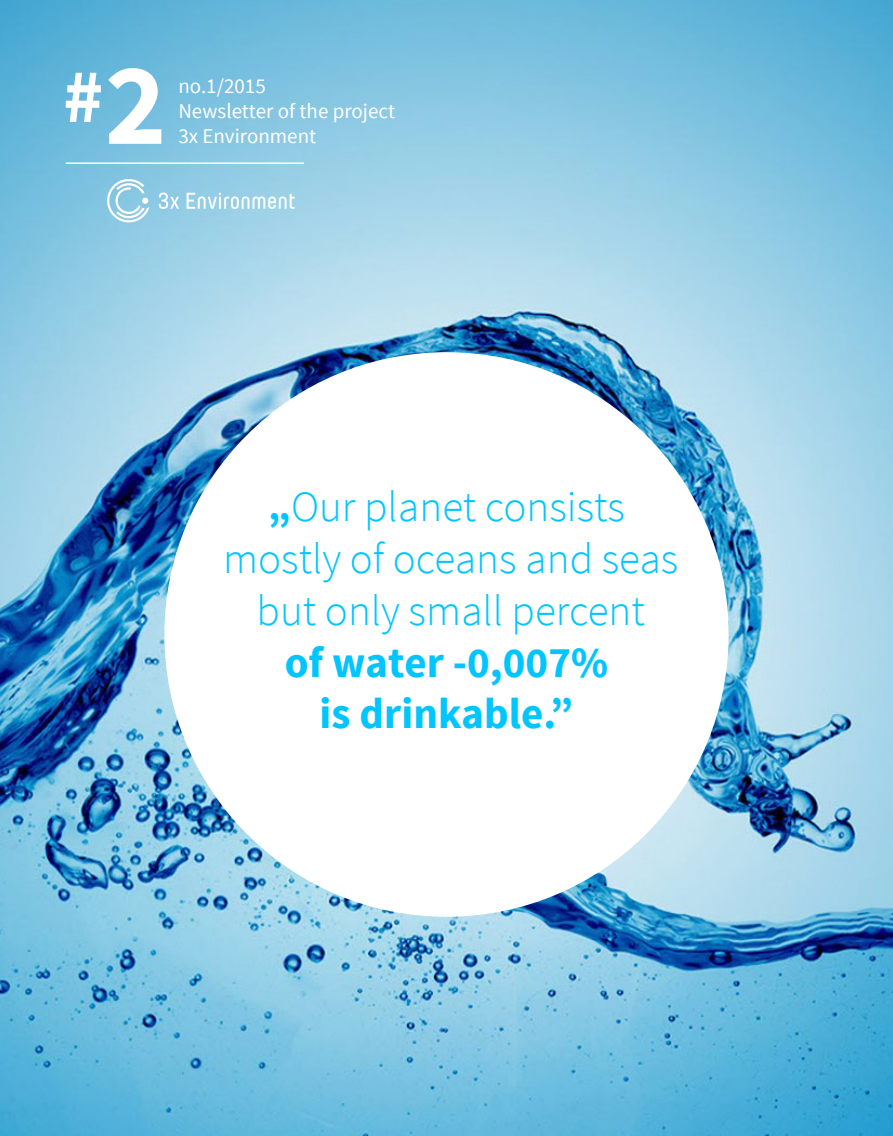
<style>
.page{position:relative;width:893px;height:1136px;background:#fff}
.page>*{position:absolute;margin:0;border:0;box-sizing:border-box;transform-origin:0 0}
.t1{font:700 117px "Source Sans Pro";color:#fff}
.t2{font:300 43.05px/51.8px "Source Sans Pro";color:#00c5ff;text-align:center}
.t3{font:21px "Source Sans Pro";color:#fff}
.s1{font-weight:700}
</style>
<div class="page">
<img style="left:0;top:0;width:893px;height:1135px">
<div style="left:164px;top:352px;width:565px;height:564px;background:#fff;border-radius:50%"></div>
<svg style="left:66px;top:73px;width:35px;height:49px"></svg>
<hr style="left:66px;top:162px;width:238px;height:2px;background:#fff">
<svg style="left:107px;top:179px;width:188px;height:43px;background:#a2d3e8"></svg>
<p class="t1" style="left:105px;top:30px;width:63px">2</p>
<p class="t3" style="left:178px;top:73px;width:89px">no.1/2015</p>
<p class="t3" style="left:178px;top:98px;width:218px">Newsletter of the project</p>
<p class="t3" style="left:178px;top:123px;width:139px">3x Environment</p>
<p class="t2" style="left:223px;top:481px;width:457px"><span class="s1">„</span>Our planet consists mostly of oceans and seas but only small percent<br><span class="s1">of water -0,007%<br>is drinkable.”</span></p>
</div>
